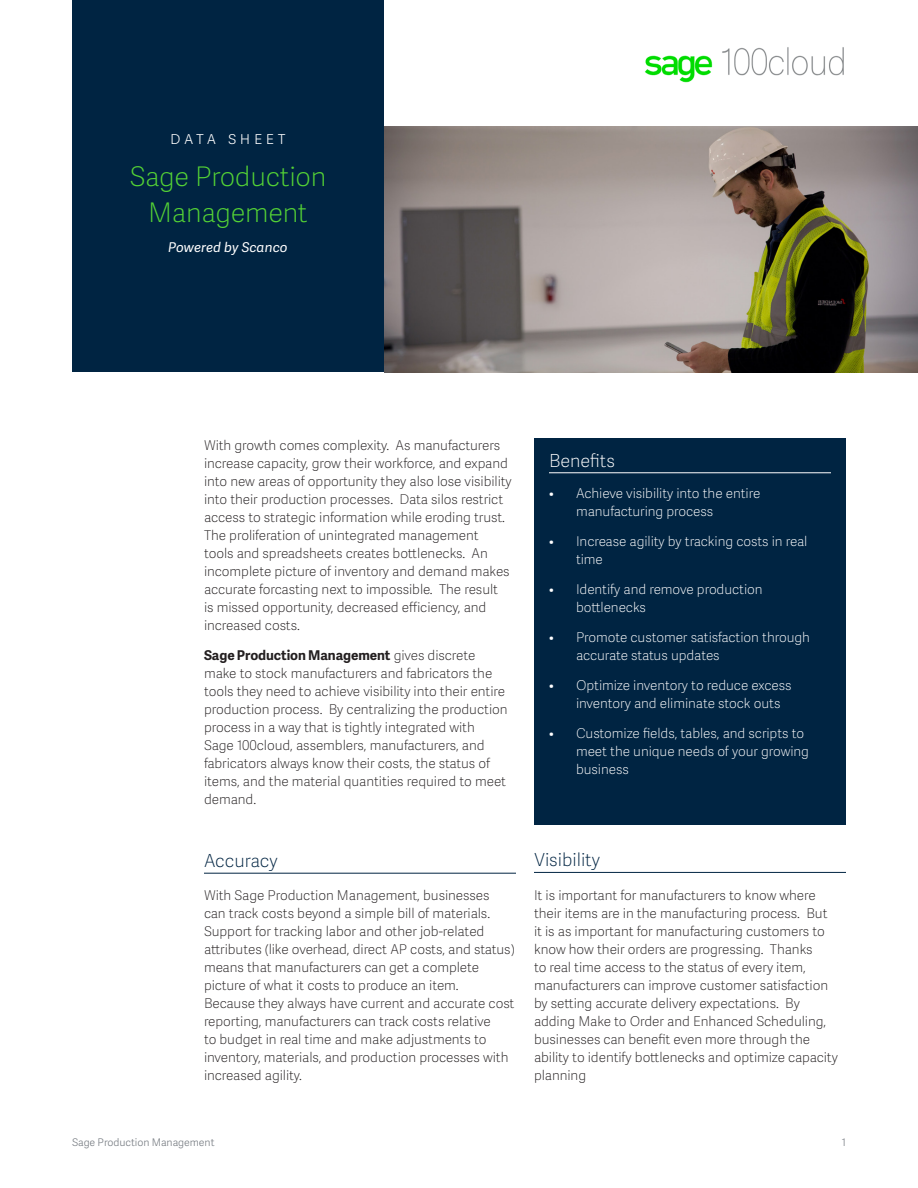
<style>
.page{position:relative;width:918px;height:1188px;background:#fff}
.page>*{position:absolute;margin:0;border:0;box-sizing:border-box;transform-origin:0 0}
.Boxed_Header__Short{font:27px/36px "Adelle Sans SAGE Th";letter-spacing:-.01em;color:#54d335;text-align:center}
.Intro_SubHead_2{font:18px "Adelle Sans SAGE Th";color:#002442}
.Boxed_Title___Short{font:18px "Adelle Sans SAGE Th";letter-spacing:.2em;color:#fff}
.Intro_SubHead_2-2{font:18px "Adelle Sans SAGE Th";color:#fff}
.Body_Copy{font:13.5px/18px "Adelle Sans SAGE Th";letter-spacing:-.005em;color:#231f20}
.t1{font:13.5px/18px "Adelle Sans SAGE Th";letter-spacing:-.005em;color:#fff}
.Boxed_Descriptor___S{font:italic 13.5px "Adelle Sans SAGE";letter-spacing:.005em;color:#fff}
.t2{font:10.5px "Adelle Sans SAGE Lt";letter-spacing:-.005em;color:#787d83}
.s1{font-family:"Adelle Sans SAGE";font-weight:700}
</style>
<div class="page">
<img style="left:645px;top:47px;width:199px;height:36px">
<div style="left:72px;top:0;width:312px;height:372px;background:#002442"></div>
<hr style="left:204px;top:873px;width:312px;height:1px;background:#002442">
<div style="left:534px;top:438px;width:312px;height:387px;background:#002442"></div>
<hr style="left:549px;top:473px;width:282px;height:1px;background:#fff">
<img style="left:384px;top:126px;width:534px;height:246px">
<hr style="left:534px;top:872px;width:312px;height:1px;background:#002442">
<p class="Boxed_Title___Short" style="left:170px;top:125px;width:117px">DATA SHEET</p>
<p class="Boxed_Header__Short" style="left:130px;top:158px;width:198px">Sage Production<br>Management</p>
<p class="Boxed_Descriptor___S" style="left:168px;top:238px;width:121px">Powered by Scanco</p>
<p class="Body_Copy" style="left:204px;top:436px;width:309px">With growth comes complexity. As manufacturers increase capacity, grow their workforce, and expand into new areas of opportunity they also lose visibility into their production processes. Data silos restrict access to strategic information while eroding trust.<br>The proliferation of unintegrated management tools and spreadsheets creates bottlenecks. An incomplete picture of inventory and demand makes accurate forcasting next to impossible. The result<br>is missed opportunity, decreased efficiency, and increased costs.</p>
<p class="Body_Copy" style="left:204px;top:646px;width:305px"><span class="s1">Sage Production Management</span> gives discrete make to stock manufacturers and fabricators the tools they need to achieve visibility into their entire production process. By centralizing the production process in a way that is tightly integrated with Sage 100cloud, assemblers, manufacturers, and fabricators always know their costs, the status of items, and the material quantities required to meet demand.</p>
<p class="Intro_SubHead_2" style="left:204px;top:848px;width:75px">Accuracy</p>
<p class="Body_Copy" style="left:204px;top:886px;width:312px">With Sage Production Management, businesses can track costs beyond a simple bill of materials.<br>Support for tracking labor and other job-related attributes (like overhead, direct AP costs, and status) means that manufacturers can get a complete picture of what it costs to produce an item.<br>Because they always have current and accurate cost reporting, manufacturers can track costs relative<br>to budget in real time and make adjustments to inventory, materials, and production processes with increased agility.</p>
<p class="Intro_SubHead_2-2" style="left:549px;top:447px;width:68px">Benefits</p>
<p class="t1" style="left:576px;top:484px;width:186px;text-indent:-27px">• Achieve visibility into the entire manufacturing process</p>
<p class="t1" style="left:576px;top:532px;width:233px;text-indent:-27px">• Increase agility by tracking costs in real time</p>
<p class="t1" style="left:576px;top:580px;width:188px;text-indent:-27px">• Identify and remove production bottlenecks</p>
<p class="t1" style="left:576px;top:628px;width:235px;text-indent:-27px">• Promote customer satisfaction through accurate status updates</p>
<p class="t1" style="left:576px;top:676px;width:217px;text-indent:-27px">• Optimize inventory to reduce excess inventory and eliminate stock outs</p>
<p class="t1" style="left:576px;top:724px;width:235px;text-indent:-27px">• Customize fields, tables, and scripts to meet the unique needs of your growing business</p>
<p class="Intro_SubHead_2" style="left:534px;top:847px;width:67px">Visibility</p>
<p class="Body_Copy" style="left:534px;top:886px;width:305px">It is important for manufacturers to know where their items are in the manufacturing process. But it is as important for manufacturing customers to know how their orders are progressing. Thanks<br>to real time access to the status of every item, manufacturers can improve customer satisfaction by setting accurate delivery expectations. By adding Make to Order and Enhanced Scheduling, businesses can benefit even more through the ability to identify bottlenecks and optimize capacity planning</p>
<p class="t2" style="left:72px;top:1135px;width:144px">Sage Production Management</p>
<p class="t2" style="left:842px;top:1135px;width:6px">1</p>
</div>
